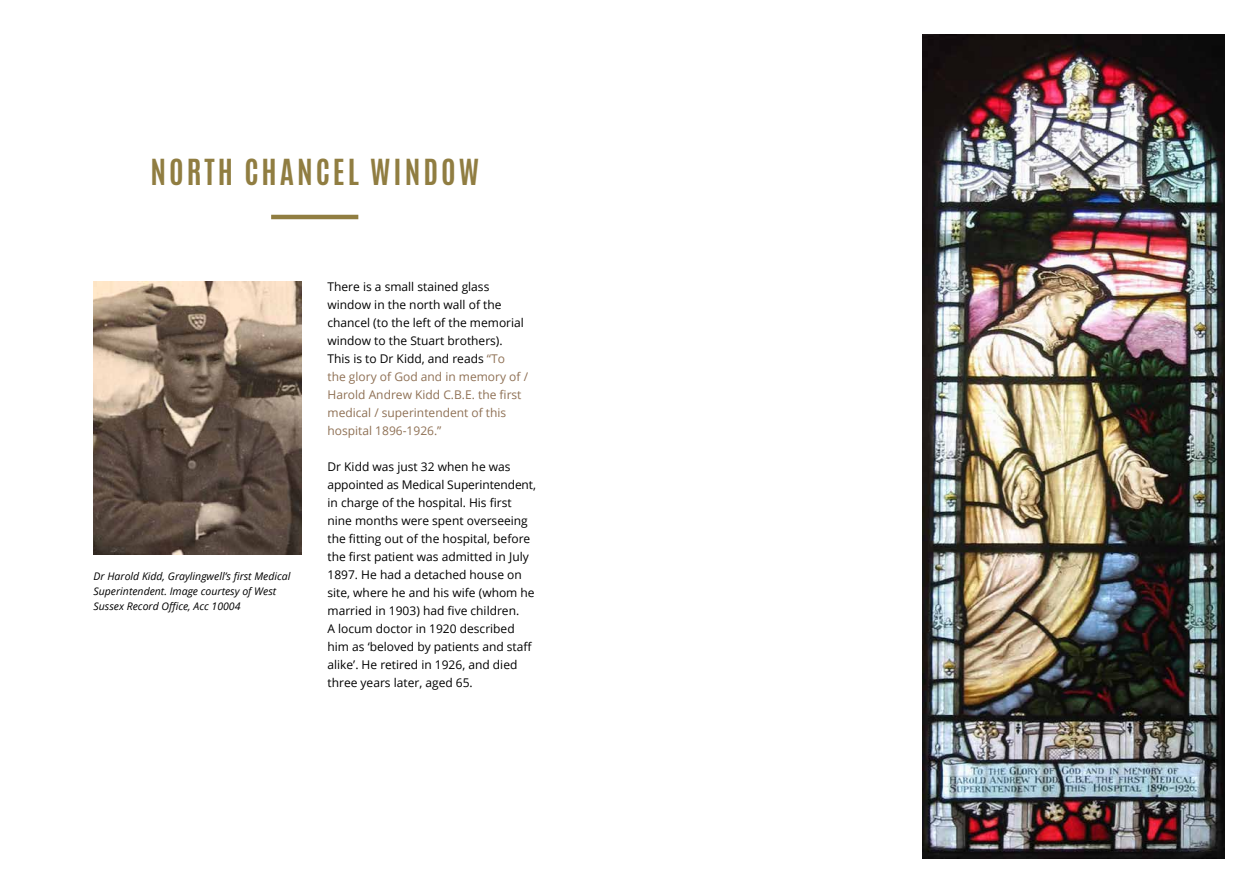
<style>
.page{position:relative;width:1259px;height:893px;background:#fff}
.page>*{position:absolute;margin:0;border:0;box-sizing:border-box;transform-origin:0 0}
.t1{font:700 30px "Antonio";letter-spacing:.1em;color:#907d41}
.t2{font:12px/18px "Open Sans";color:#000}
.t3{font:italic 10.5px/15px "Open Sans";color:#000}
.s1{color:#8f7155}
</style>
<div class="page">
<img style="left:94px;top:282px;width:208px;height:273px">
<hr style="left:271px;top:215px;width:87px;height:4px;background:#907d41">
<img style="left:923px;top:34px;width:302px;height:825px">
<h1 class="t1" style="left:150px;top:150px;width:330px">NORTH CHANCEL WINDOW</h1>
<p class="t3" style="left:94px;top:569px;width:198px">Dr Harold Kidd, Graylingwell’s first Medical<br>Superintendent. Image courtesy of West<br>Sussex Record Office, Acc 10004</p>
<p class="t2" style="left:327px;top:277px;width:202px">There is a small stained glass window in the north wall of the chancel (to the left of the memorial window to the Stuart brothers).<br>This is to Dr Kidd, and reads <span class="s1">“To<br>the glory of God and in memory of /<br>Harold Andrew Kidd C.B.E. the first medical / superintendent of this hospital 1896-1926.”</span></p>
<p class="t2" style="left:327px;top:457px;width:210px">Dr Kidd was just 32 when he was appointed as Medical Superintendent, in charge of the hospital. His first nine months were spent overseeing the fitting out of the hospital, before the first patient was admitted in July 1897. He had a detached house on site, where he and his wife (whom he married in 1903) had five children.<br>A locum doctor in 1920 described him as ‘beloved by patients and staff alike’. He retired in 1926, and died three years later, aged 65.</p>
</div>
